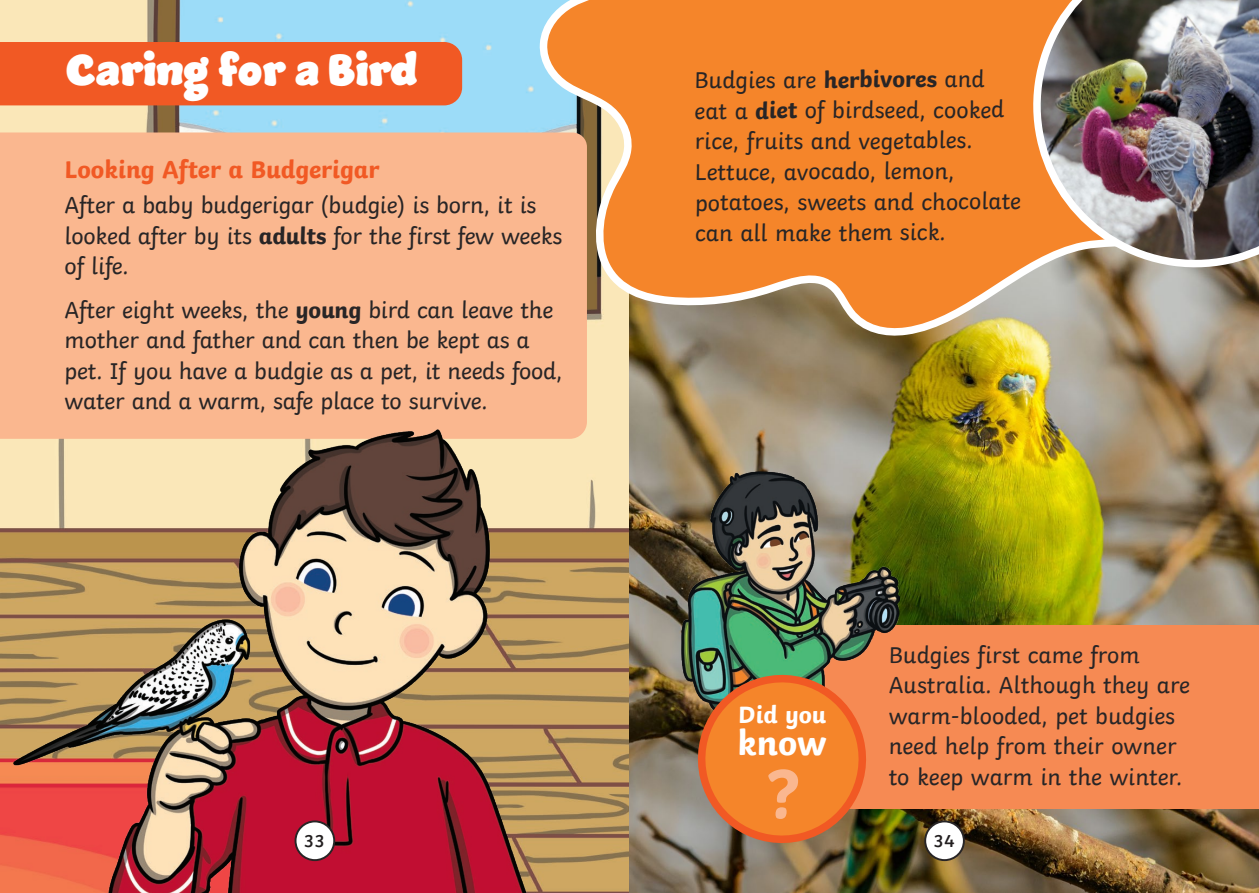
<style>
.page{position:relative;width:1259px;height:893px;background:#fff}
.page>*{position:absolute;margin:0;border:0;box-sizing:border-box;transform-origin:0 0}
.t1{font:700 72.3px "Twinkl";color:#fab78f}
.t2{font:45px "Jumble";color:#fff}
.t3{font:700 36.3px "Twinkl";color:#fff}
.Coloured_Question{font:700 25.5px "Twinkl";color:#f15924}
.t4{font:700 24.9px "Twinkl";color:#fff}
.Body_Copy_No_Baselin{font:24px/30.6px "Twinkl";letter-spacing:-.01em;color:#282526}
.t5{font:600 18px "Twinkl";color:#231f20}
.s1{font-weight:700}
</style>
<div class="page">
<img style="left:0;top:0;width:629px;height:893px">
<img style="left:629px;top:274px;width:630px;height:619px">
<div style="left:0;top:132px;width:587px;height:307px;background:#fab78f"></div>
<div style="left:0;top:42px;width:462px;height:63px;background:#f15924"></div>
<svg style="left:537px;top:0;width:683px;height:342px;background:#e59149"></svg>
<img style="left:1018px;top:0;width:241px;height:274px">
<div style="left:782px;top:625px;width:477px;height:184px;background:#f68a53"></div>
<img style="left:682px;top:471px;width:218px;height:281px">
<svg style="left:693px;top:670px;width:177px;height:178px;background:#d67c37"></svg>
<img style="left:13px;top:430px;width:534px;height:463px">
<div style="left:295px;top:821px;width:39px;height:39px;background:#fff;border-radius:50%"></div>
<div style="left:294px;top:820px;width:41px;height:41px;border:2px solid #282526;border-radius:50%"></div>
<div style="left:925px;top:821px;width:39px;height:39px;background:#fff;border-radius:50%"></div>
<div style="left:924px;top:820px;width:41px;height:41px;border:2px solid #282526;border-radius:50%"></div>
<p class="t2" style="left:66px;top:37px;width:354px">Caring for a Bird</p>
<p class="Coloured_Question" style="left:65px;top:149px;width:316px">Looking After a Budgerigar</p>
<p class="Body_Copy_No_Baselin" style="left:65px;top:188px;width:499px">After a baby budgerigar (budgie) is born, it is looked after by its <span class="s1">adults</span> for the first few weeks of life.</p>
<p class="Body_Copy_No_Baselin" style="left:65px;top:292px;width:499px">After eight weeks, the <span class="s1">young</span> bird can leave the mother and father and can then be kept as a pet. If you have a budgie as a pet, it needs food, water and a warm, safe place to survive.</p>
<p class="Body_Copy_No_Baselin" style="left:694px;top:62px;width:328px">Budgies are <span class="s1">herbivores</span> and eat a <span class="s1">diet</span> of birdseed, cooked rice, fruits and vegetables.<br>Lettuce, avocado, lemon, potatoes, sweets and chocolate can all make them sick.</p>
<p class="t4" style="left:738px;top:694px;width:90px">Did you</p>
<p class="t3" style="left:737px;top:713px;width:91px">know</p>
<p class="t1" style="left:765px;top:734px;width:36px">?</p>
<p class="Body_Copy_No_Baselin" style="left:888px;top:637px;width:303px">Budgies first came from<br>Australia. Although they are warm-blooded, pet budgies need help from their owner to keep warm in the winter.</p>
<p class="t5" style="left:304px;top:826px;width:23px">33</p>
<p class="t5" style="left:933px;top:826px;width:23px">34</p>
</div>
